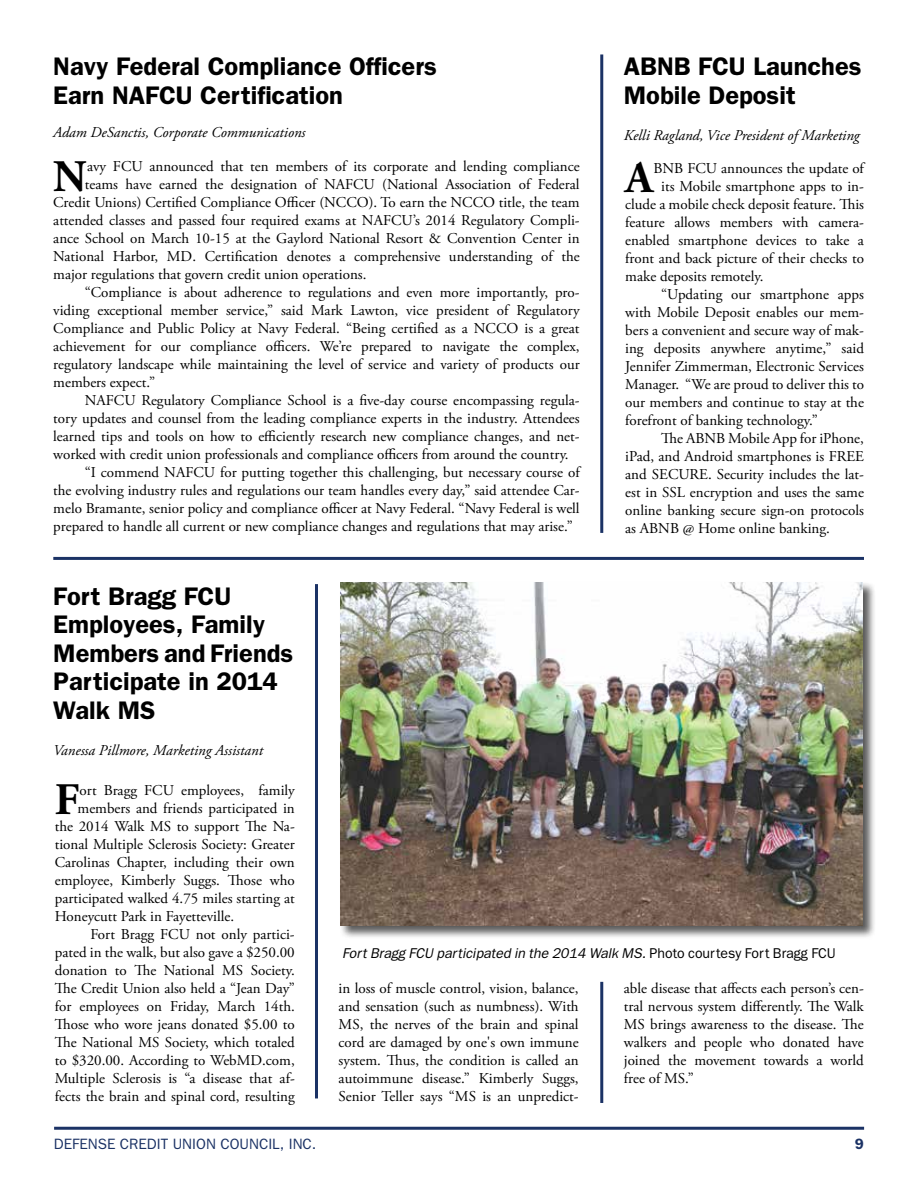
<style>
.page{position:relative;width:918px;height:1188px;background:#fff}
.page>*{position:absolute;margin:0;border:0;box-sizing:border-box;transform-origin:0 0}
.t1{font:700 45px "Adobe Garamond Pro";color:#000}
.t2{font:600 25.5px/28.5px "Franklin Gothic";color:#000}
.t3{font:15px/18px "Adobe Garamond Pro";color:#000;text-align:justify}
.t4{font:italic 15px "Adobe Garamond Pro";color:#000}
.t5{font:15px "Franklin Gothic";color:#1b3265}
.t6{font:600 15px "Franklin Gothic";color:#1b3265}
.t7{font:italic 14.25px "Franklin Gothic";color:#000}
.s1{font-style:normal}
</style>
<div class="page">
<hr style="left:54px;top:1127px;width:810px;height:3px;background:#1b3265">
<hr style="left:600px;top:54px;width:3px;height:479px;background:#1b3265">
<hr style="left:53px;top:557px;width:811px;height:3px;background:#1b3265">
<div style="left:340px;top:581px;width:536px;height:358px;background:#000;opacity:.65"></div>
<img style="left:340px;top:582px;width:523px;height:344px">
<hr style="left:315px;top:584px;width:3px;height:514px;background:#1b3265">
<hr style="left:600px;top:982px;width:3px;height:121px;background:#1b3265">
<h2 class="t2" style="left:53px;top:51px;width:385px">Navy Federal Compliance Officers<br>Earn NAFCU Certification</h2>
<p class="t4" style="left:53px;top:123px;width:254px">Adam DeSanctis, Corporate Communications</p>
<h1 class="t1" style="left:53px;top:150px;width:35px">N</h1>
<p class="t3" style="left:87px;top:158px;width:494px">avy FCU announced that ten members of its corporate and lending compliance</p>
<p class="t3" style="left:85px;top:176px;width:496px">teams have earned the designation of NAFCU (National Association of Federal</p>
<p class="t3" style="left:53px;top:194px;width:528px">Credit Unions) Certified Compliance Officer (NCCO). To earn the NCCO title, the team</p>
<p class="t3" style="left:53px;top:212px;width:528px">attended classes and passed four required exams at NAFCU’s 2014 Regulatory Compli-</p>
<p class="t3" style="left:53px;top:230px;width:528px">ance School on March 10-15 at the Gaylord National Resort &amp; Convention Center in</p>
<p class="t3" style="left:53px;top:248px;width:528px">National Harbor, MD. Certification denotes a comprehensive understanding of the</p>
<p class="t3" style="left:53px;top:266px;width:315px">major regulations that govern credit union operations.</p>
<p class="t3" style="left:85px;top:284px;width:496px">“Compliance is about adherence to regulations and even more importantly, pro-</p>
<p class="t3" style="left:53px;top:302px;width:528px">viding exceptional member service,” said Mark Lawton, vice president of Regulatory</p>
<p class="t3" style="left:53px;top:320px;width:528px">Compliance and Public Policy at Navy Federal. “Being certified as a NCCO is a great</p>
<p class="t3" style="left:53px;top:338px;width:528px">achievement for our compliance officers. We’re prepared to navigate the complex,</p>
<p class="t3" style="left:53px;top:356px;width:528px">regulatory landscape while maintaining the level of service and variety of products our</p>
<p class="t3" style="left:53px;top:374px;width:104px">members expect.”</p>
<p class="t3" style="left:85px;top:392px;width:496px">NAFCU Regulatory Compliance School is a five-day course encompassing regula-</p>
<p class="t3" style="left:53px;top:410px;width:528px">tory updates and counsel from the leading compliance experts in the industry. Attendees</p>
<p class="t3" style="left:53px;top:428px;width:528px">learned tips and tools on how to efficiently research new compliance changes, and net-</p>
<p class="t3" style="left:53px;top:446px;width:517px">worked with credit union professionals and compliance officers from around the country.</p>
<p class="t3" style="left:85px;top:464px;width:496px">“I commend NAFCU for putting together this challenging, but necessary course of</p>
<p class="t3" style="left:53px;top:482px;width:528px">the evolving industry rules and regulations our team handles every day,” said attendee Car-</p>
<p class="t3" style="left:53px;top:500px;width:528px">melo Bramante, senior policy and compliance officer at Navy Federal. “Navy Federal is well</p>
<p class="t3" style="left:53px;top:518px;width:521px">prepared to handle all current or new compliance changes and regulations that may arise.”</p>
<h2 class="t2" style="left:53px;top:581px;width:242px">Fort Bragg FCU<br>Employees, Family<br>Members and Friends<br>Participate in 2014<br>Walk MS</h2>
<p class="t4" style="left:53px;top:741px;width:211px">Vanessa Pillmore, Marketing Assistant</p>
<h2 class="t2" style="left:624px;top:51px;width:239px">ABNB FCU Launches<br>Mobile Deposit</h2>
<p class="t4" style="left:624px;top:126px;width:237px">Kelli Ragland, Vice President of Marketing</p>
<h1 class="t1" style="left:625px;top:152px;width:29px">A</h1>
<p class="t3" style="left:653px;top:160px;width:212px">BNB FCU announces the update of</p>
<p class="t3" style="left:661px;top:178px;width:204px">its Mobile smartphone apps to in-</p>
<p class="t3" style="left:625px;top:196px;width:240px">clude a mobile check deposit feature. This</p>
<p class="t3" style="left:625px;top:214px;width:240px">feature allows members with camera-</p>
<p class="t3" style="left:625px;top:232px;width:240px">enabled smartphone devices to take a</p>
<p class="t3" style="left:625px;top:250px;width:240px">front and back picture of their checks to</p>
<p class="t3" style="left:625px;top:268px;width:140px">make deposits remotely.</p>
<p class="t3" style="left:661px;top:286px;width:204px">“Updating our smartphone apps</p>
<p class="t3" style="left:625px;top:304px;width:240px">with Mobile Deposit enables our mem-</p>
<p class="t3" style="left:625px;top:322px;width:240px">bers a convenient and secure way of mak-</p>
<p class="t3" style="left:625px;top:340px;width:240px">ing deposits anywhere anytime,” said</p>
<p class="t3" style="left:625px;top:358px;width:240px">Jennifer Zimmerman, Electronic Services</p>
<p class="t3" style="left:625px;top:376px;width:240px">Manager. “We are proud to deliver this to</p>
<p class="t3" style="left:625px;top:394px;width:240px">our members and continue to stay at the</p>
<p class="t3" style="left:625px;top:412px;width:194px">forefront of banking technology.”</p>
<p class="t3" style="left:661px;top:430px;width:204px">The ABNB Mobile App for iPhone,</p>
<p class="t3" style="left:625px;top:448px;width:240px">iPad, and Android smartphones is FREE</p>
<p class="t3" style="left:625px;top:466px;width:240px">and SECURE. Security includes the lat-</p>
<p class="t3" style="left:625px;top:484px;width:240px">est in SSL encryption and uses the same</p>
<p class="t3" style="left:625px;top:502px;width:240px">online banking secure sign-on protocols</p>
<p class="t3" style="left:625px;top:520px;width:206px">as ABNB @ Home online banking.</p>
<h1 class="t1" style="left:55px;top:774px;width:26px">F</h1>
<p class="t3" style="left:80px;top:781px;width:217px">ort Bragg FCU employees, family</p>
<p class="t3" style="left:78px;top:799px;width:219px">members and friends participated in</p>
<p class="t3" style="left:55px;top:817px;width:242px">the 2014 Walk MS to support The Na-</p>
<p class="t3" style="left:55px;top:835px;width:242px">tional Multiple Sclerosis Society: Greater</p>
<p class="t3" style="left:55px;top:853px;width:241px">Carolinas Chapter, including their own</p>
<p class="t3" style="left:55px;top:871px;width:242px">employee, Kimberly Suggs. Those who</p>
<p class="t3" style="left:55px;top:889px;width:241px">participated walked 4.75 miles starting at</p>
<p class="t3" style="left:55px;top:907px;width:181px">Honeycutt Park in Fayetteville.</p>
<p class="t3" style="left:90px;top:925px;width:206px">Fort Bragg FCU not only partici-</p>
<p class="t3" style="left:55px;top:943px;width:241px">pated in the walk, but also gave a $250.00</p>
<p class="t3" style="left:55px;top:961px;width:241px">donation to The National MS Society.</p>
<p class="t3" style="left:55px;top:979px;width:242px">The Credit Union also held a “Jean Day”</p>
<p class="t3" style="left:55px;top:997px;width:242px">for employees on Friday, March 14th.</p>
<p class="t3" style="left:55px;top:1015px;width:241px">Those who wore jeans donated $5.00 to</p>
<p class="t3" style="left:55px;top:1033px;width:241px">The National MS Society, which totaled</p>
<p class="t3" style="left:55px;top:1051px;width:241px">to $320.00. According to WebMD.com,</p>
<p class="t3" style="left:55px;top:1069px;width:242px">Multiple Sclerosis is “a disease that af-</p>
<p class="t3" style="left:55px;top:1087px;width:241px">fects the brain and spinal cord, resulting</p>
<p class="t7" style="left:342px;top:945px;width:495px">Fort Bragg FCU participated in the 2014 Walk MS. <span class="s1">Photo courtesy Fort Bragg FCU</span></p>
<p class="t3" style="left:339px;top:979px;width:242px">in loss of muscle control, vision, balance, and sensation (such as numbness). With MS, the nerves of the brain and spinal cord are damaged by one's own immune system. Thus, the condition is called an autoimmune disease.” Kimberly Suggs, Senior Teller says “MS is an unpredict-</p>
<p class="t3" style="left:624px;top:979px;width:242px">able disease that affects each person’s cen&shy;tral nervous system differently. The Walk MS brings awareness to the disease. The walkers and people who donated have joined the movement towards a world free of MS.”</p>
<p class="t5" style="left:54px;top:1136px;width:264px">DEFENSE CREDIT UNION COUNCIL, INC.</p>
<p class="t6" style="left:855px;top:1135px;width:10px">9</p>
</div>
